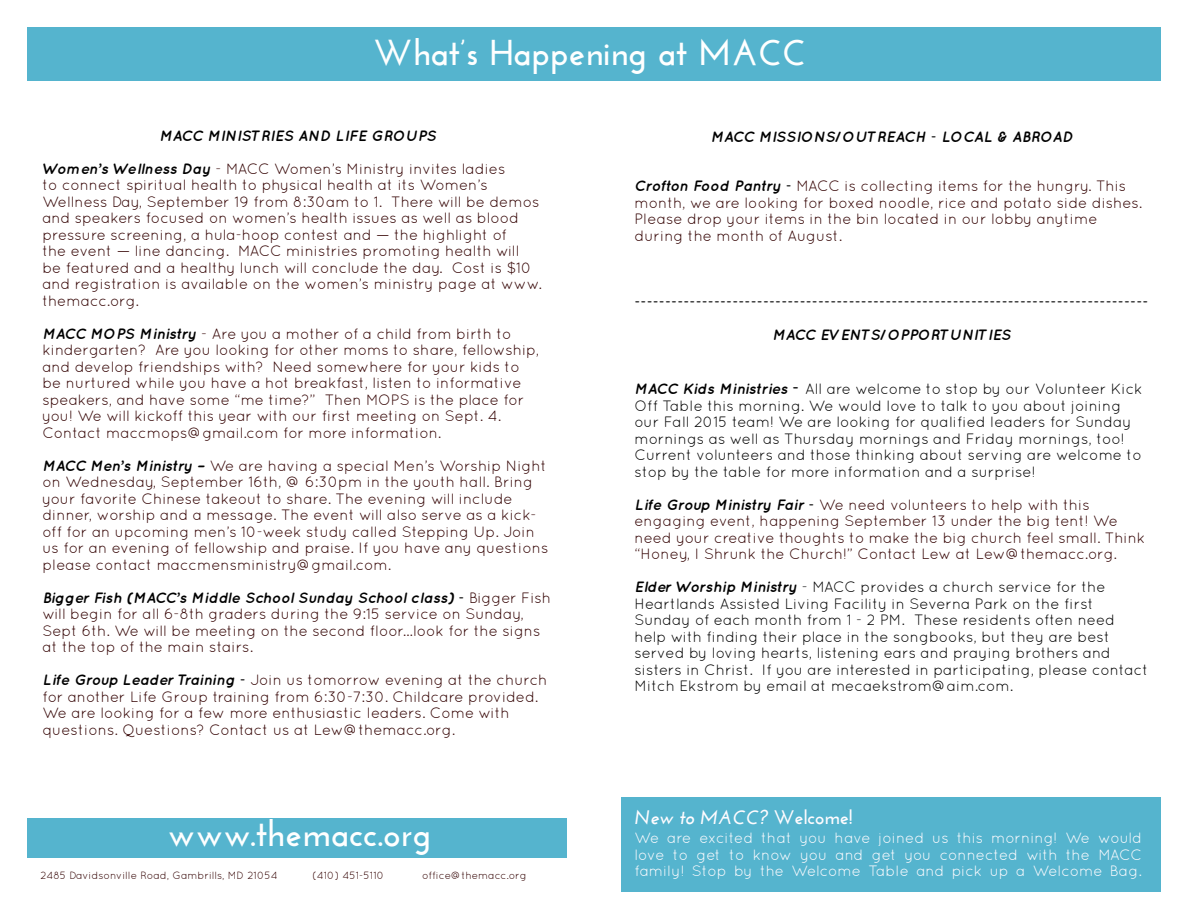
<style>
.page{position:relative;width:1188px;height:918px;background:#fff}
.page>*{position:absolute;margin:0;border:0;box-sizing:border-box;transform-origin:0 0}
.t1{font:700 36px "Josefin Sans";color:#feffff}
.t2{font:italic 700 19.5px "Josefin Sans";color:#fffcff}
.t3{font:15px/16.5px "Quicksand";color:#320000}
.t4{font:15px/16.5px "Quicksand";color:#000}
.t5{font:italic 700 15px "Quicksand";color:#000}
.t6{font:15px/16.5px "Quicksand";color:#fffcff}
.t7{font:10.5px "Quicksand";color:#320000}
.s1{font-weight:700;font-style:italic;color:#000}
.s2{font-weight:700;font-style:italic}
.s3{font-weight:700;font-style:italic;font-size:18px}
.s4{font-style:normal}
</style>
<div class="page">
<div style="left:27px;top:27px;width:1134px;height:54px;background:#55b4ce"></div>
<div style="left:621px;top:797px;width:540px;height:94px;background:#55b4ce"></div>
<div style="left:27px;top:819px;width:540px;height:39px;background:#55b4ce"></div>
<p class="t1" style="left:373px;top:31px;width:435px">What’s Happening at MACC</p>
<p class="t5" style="left:160px;top:126px;width:278px">MACC MINISTRIES AND LIFE GROUPS</p>
<p class="t3" style="left:42px;top:160px;width:501px"><span class="s1">Women’s Wellness Day</span> - MACC Women’s Ministry invites ladies<br>to connect spiritual health to physical health at its Women’s Wellness Day, September 19 from 8:30am to 1. There will be demos and speakers focused on women’s health issues as well as blood pressure screening, a hula-hoop contest and — the highlight of<br>the event — line dancing. MACC ministries promoting health will be featured and a healthy lunch will conclude the day. Cost is $10 and registration is available on the women’s ministry page at www. themacc.org.</p>
<p class="t3" style="left:42px;top:325px;width:499px"><span class="s1">MACC MOPS Ministry</span> - Are you a mother of a child from birth to kindergarten? Are you looking for other moms to share, fellowship, and develop friendships with? Need somewhere for your kids to be nurtured while you have a hot breakfast, listen to informative speakers, and have some “me time?” Then MOPS is the place for you! We will kickoff this year with our first meeting on Sept. 4.<br>Contact maccmops@gmail.com for more information.</p>
<p class="t3" style="left:42px;top:457px;width:507px"><span class="s1">MACC Men’s Ministry –</span> We are having a special Men’s Worship Night on Wednesday, September 16th, @ 6:30pm in the youth hall. Bring your favorite Chinese takeout to share. The evening will include dinner, worship and a message. The event will also serve as a kick&shy;off for an upcoming men’s 10-week study called Stepping Up. Join us for an evening of fellowship and praise. If you have any questions please contact maccmensministry@gmail.com.</p>
<p class="t3" style="left:42px;top:589px;width:510px"><span class="s1">Bigger Fish (MACC’s Middle School Sunday School class) -</span> Bigger Fish will begin for all 6-8th graders during the 9:15 service on Sunday, Sept 6th. We will be meeting on the second floor...look for the signs at the top of the main stairs.</p>
<p class="t3" style="left:42px;top:672px;width:507px"><span class="s1">Life Group Leader Training -</span> Join us tomorrow evening at the church for another Life Group training from 6:30-7:30. Childcare provided.<br>We are looking for a few more enthusiastic leaders. Come with questions. Questions? Contact us at Lew@themacc.org.</p>
<p class="t1" style="left:168px;top:812px;width:265px">www.themacc.org</p>
<p class="t5" style="left:711px;top:128px;width:363px">MACC MISSIONS/OUTREACH - LOCAL &amp; ABROAD</p>
<p class="t3" style="left:634px;top:178px;width:509px"><span class="s1">Crofton Food Pantry -</span> MACC is collecting items for the hungry. This month, we are looking for boxed noodle, rice and potato side dishes.<br>Please drop your items in the bin located in our lobby anytime during the month of August.</p>
<p class="t5" style="left:634px;top:293px;width:516px">------------------------------------------------------------------------------------</p>
<p class="t5" style="left:772px;top:326px;width:240px">MACC EVENTS/OPPORTUNITIES</p>
<p class="t4" style="left:634px;top:381px;width:510px"><span class="s2">MACC Kids Ministries</span> <span class="s3">-</span> All are welcome to stop by our Volunteer Kick Off Table this morning. We would love to talk to you about joining our Fall 2015 team! We are looking for qualified leaders for Sunday mornings as well as Thursday mornings and Friday mornings, too!<br>Current volunteers and those thinking about serving are welcome to stop by the table for more information and a surprise!</p>
<p class="t3" style="left:634px;top:496px;width:512px"><span class="s1">Life Group Ministry Fair -</span> We need volunteers to help with this engaging event, happening September 13 under the big tent! We need your creative thoughts to make the big church feel small. Think “Honey, I Shrunk the Church!” Contact Lew at Lew@themacc.org.</p>
<p class="t4" style="left:634px;top:579px;width:515px"><span class="s2">Elder Worship Ministry</span> - MACC provides a church service for the Heartlands Assisted Living Facility in Severna Park on the first Sunday of each month from 1 - 2 PM. These residents often need help with finding their place in the songbooks, but they are best served by loving hearts, listening ears and praying brothers and sisters in Christ. If you are interested in participating, please contact Mitch Ekstrom by email at mecaekstrom@aim.com.</p>
<p class="t2" style="left:634px;top:805px;width:220px">New to MACC? <span class="s4">Welcome!</span></p>
<p class="t6" style="left:635px;top:829px;width:509px">We are excited that you have joined us this morning! We would love to get to know you and get you connected with the MACC</p>
<p class="t7" style="left:40px;top:869px;width:239px">2485 Davidsonville Road, Gambrills, MD 21054</p>
<p class="t7" style="left:312px;top:869px;width:73px">(410) 451-5110</p>
<p class="t7" style="left:422px;top:869px;width:106px">office@themacc.org</p>
<p class="t6" style="left:635px;top:862px;width:509px">family! Stop by the Welcome Table and pick up a Welcome Bag.</p>
</div>
